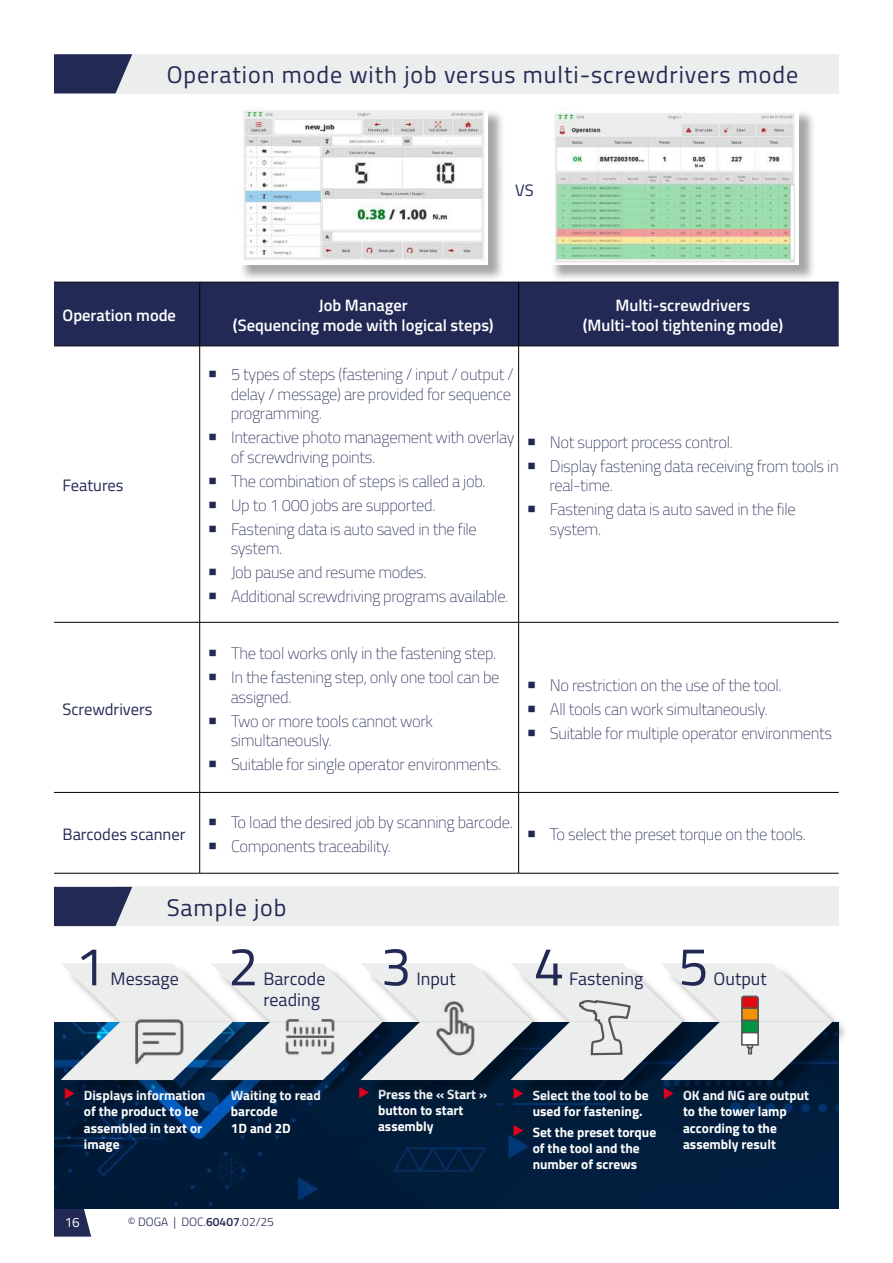
<style>
.page{position:relative;width:893px;height:1263px;background:#fff}
.page>*{position:absolute;margin:0;border:0;box-sizing:border-box;transform-origin:0 0}
.t1{font:54px "Titillium Web";color:#222954}
.t2{font:24px "Titillium Web";letter-spacing:.04em;color:#222954}
.t3{font:18px "Titillium Web";color:#222954}
.t4{font:100 16.5px/24px "Titillium Web";letter-spacing:-.02em;color:#222954}
.t5{font:600 16.5px/19.8px "Titillium Web";color:#fff;text-align:center}
.t6{font:16.5px "Titillium Web";color:#222954}
.t7{font:700 13.5px/16.2px "Titillium Web";color:#fff}
.t8{font:13.5px "Titillium Web";color:#fff}
.t9{font:300 12px "Titillium Web";color:#222954}
.s1{font-weight:600}
</style>
<div class="page">
<svg style="left:54px;top:1209px;width:37px;height:27px"></svg>
<img style="left:54px;top:1022px;width:785px;height:187px">
<div style="left:239px;top:110px;width:266px;height:172px;background:#000;opacity:.35"></div>
<img style="left:239px;top:108px;width:249px;height:157px">
<div style="left:54px;top:283px;width:785px;height:63px;background:#222954"></div>
<svg style="left:54px;top:347px;width:785px;height:526px"></svg>
<hr style="left:54px;top:282px;width:146px;height:1px;background:#000">
<hr style="left:200px;top:282px;width:319px;height:1px;background:#000">
<hr style="left:519px;top:282px;width:320px;height:1px;background:#000">
<hr style="left:518px;top:282px;width:1px;height:64px;background:#000">
<hr style="left:518px;top:346px;width:1px;height:276px;background:#000">
<hr style="left:518px;top:622px;width:1px;height:170px;background:#000">
<hr style="left:518px;top:792px;width:1px;height:81px;background:#000">
<hr style="left:199px;top:282px;width:1px;height:64px;background:#000">
<hr style="left:54px;top:346px;width:146px;height:1px;background:#000">
<hr style="left:200px;top:346px;width:319px;height:1px;background:#000">
<hr style="left:199px;top:346px;width:1px;height:276px;background:#000">
<hr style="left:519px;top:346px;width:320px;height:1px;background:#000">
<hr style="left:54px;top:622px;width:146px;height:1px;background:#000">
<hr style="left:200px;top:622px;width:319px;height:1px;background:#000">
<hr style="left:199px;top:622px;width:1px;height:170px;background:#000">
<hr style="left:519px;top:622px;width:320px;height:1px;background:#000">
<hr style="left:54px;top:792px;width:146px;height:1px;background:#000">
<hr style="left:200px;top:792px;width:319px;height:1px;background:#000">
<hr style="left:199px;top:792px;width:1px;height:81px;background:#000">
<hr style="left:519px;top:792px;width:320px;height:1px;background:#000">
<hr style="left:54px;top:873px;width:146px;height:1px;background:#000">
<hr style="left:200px;top:873px;width:319px;height:1px;background:#000">
<hr style="left:519px;top:873px;width:320px;height:1px;background:#000">
<div style="left:115px;top:887px;width:724px;height:39px;background:#eceded"></div>
<svg style="left:54px;top:887px;width:78px;height:39px;background:#373d63"></svg>
<div style="left:64px;top:965px;width:786px;height:134px;background:#000;opacity:.35"></div>
<svg style="left:61px;top:963px;width:771px;height:117px;background:#c8ced3"></svg>
<img style="left:424px;top:997px;width:63px;height:63px">
<img style="left:128px;top:1010px;width:63px;height:63px">
<svg style="left:579px;top:1000px;width:52px;height:55px;background:#d1d2d2"></svg>
<svg style="left:747px;top:1046px;width:6px;height:8px"></svg>
<svg style="left:741px;top:995px;width:18px;height:12px"></svg>
<div style="left:742px;top:1008px;width:16px;height:12px;background:#f39200"></div>
<div style="left:741px;top:1007px;width:18px;height:14px;border:2px solid #575756"></div>
<div style="left:742px;top:1020px;width:16px;height:13px;background:#009641"></div>
<div style="left:741px;top:1020px;width:18px;height:13px;border:2px solid #575756"></div>
<div style="left:742px;top:1032px;width:16px;height:13px;background:#fff"></div>
<div style="left:741px;top:1032px;width:18px;height:14px;border:2px solid #575756"></div>
<img style="left:286px;top:1012px;width:48px;height:49px">
<div style="left:550px;top:110px;width:266px;height:172px;background:#000;opacity:.35"></div>
<img style="left:550px;top:108px;width:249px;height:157px">
<div style="left:115px;top:54px;width:724px;height:40px;background:#eceded"></div>
<svg style="left:54px;top:54px;width:78px;height:39px;background:#373e64"></svg>
<svg style="left:210px;top:371px;width:6px;height:7px"></svg>
<svg style="left:210px;top:434px;width:6px;height:7px"></svg>
<svg style="left:210px;top:478px;width:6px;height:6px"></svg>
<svg style="left:210px;top:502px;width:6px;height:6px"></svg>
<svg style="left:210px;top:526px;width:6px;height:6px"></svg>
<svg style="left:210px;top:569px;width:6px;height:7px"></svg>
<svg style="left:210px;top:593px;width:6px;height:7px"></svg>
<svg style="left:528px;top:439px;width:7px;height:6px"></svg>
<svg style="left:528px;top:463px;width:7px;height:6px"></svg>
<svg style="left:528px;top:506px;width:7px;height:7px"></svg>
<svg style="left:210px;top:650px;width:6px;height:6px"></svg>
<svg style="left:210px;top:674px;width:6px;height:6px"></svg>
<svg style="left:210px;top:717px;width:6px;height:7px"></svg>
<svg style="left:210px;top:761px;width:6px;height:6px"></svg>
<svg style="left:528px;top:681px;width:7px;height:7px"></svg>
<svg style="left:528px;top:705px;width:7px;height:7px"></svg>
<svg style="left:528px;top:729px;width:7px;height:7px"></svg>
<svg style="left:210px;top:819px;width:6px;height:6px"></svg>
<svg style="left:210px;top:843px;width:6px;height:6px"></svg>
<svg style="left:528px;top:831px;width:7px;height:6px"></svg>
<svg style="left:65px;top:1088px;width:30px;height:13px"></svg>
<svg style="left:359px;top:1086px;width:31px;height:14px"></svg>
<svg style="left:514px;top:1087px;width:30px;height:14px"></svg>
<svg style="left:514px;top:1124px;width:30px;height:14px"></svg>
<svg style="left:664px;top:1088px;width:30px;height:13px"></svg>
<h2 class="t2" style="left:167px;top:57px;width:633px">Operation mode with job versus multi-screwdrivers mode</h2>
<p class="t6" style="left:515px;top:178px;width:20px">VS</p>
<p class="t5" style="left:63px;top:305px;width:115px">Operation mode</p>
<p class="t5" style="left:233px;top:295px;width:262px">Job Manager<br>(Sequencing mode with logical steps)</p>
<p class="t5" style="left:583px;top:295px;width:202px">Multi-screwdrivers (Multi-tool tightening mode)</p>
<p class="t6" style="left:63px;top:473px;width:63px">Features</p>
<p class="t6" style="left:63px;top:697px;width:91px">Screwdrivers</p>
<p class="t6" style="left:63px;top:822px;width:125px">Barcodes scanner</p>
<p class="t4" style="left:231px;top:364px;width:284px;line-height:19.5px">5 types of steps (fastening / input / output / delay / message) are provided for sequence programming.</p>
<p class="t4" style="left:231px;top:427px;width:285px;line-height:19.5px">Interactive photo management with overlay of screwdriving points.</p>
<p class="t4" style="left:231px;top:468px;width:256px">The combination of steps is called a job.<br>Up to 1 000 jobs are supported.<br>Fastening data is auto saved in the file</p>
<p class="t4" style="left:231px;top:536px;width:279px">system.<br>Job pause and resume modes.<br>Additional screwdriving programs available.</p>
<p class="t4" style="left:231px;top:640px;width:270px">The tool works only in the fastening step.<br>In the fastening step, only one tool can be</p>
<p class="t4" style="left:231px;top:684px;width:204px">assigned.<br>Two or more tools cannot work</p>
<p class="t4" style="left:231px;top:727px;width:272px">simultaneously.<br>Suitable for single operator environments.</p>
<p class="t4" style="left:231px;top:809px;width:283px">To load the desired job by scanning barcode.<br>Components traceability.</p>
<h2 class="t2" style="left:167px;top:890px;width:121px">Sample job</h2>
<p class="t4" style="left:550px;top:429px;width:290px">Not support process control.<br>Display fastening data receiving from tools in</p>
<p class="t4" style="left:550px;top:473px;width:248px">real-time.<br>Fastening data is auto saved in the file</p>
<p class="t4" style="left:550px;top:516px;width:53px">system.</p>
<p class="t4" style="left:550px;top:672px;width:283px">No restriction on the use of the tool.<br>All tools can work simultaneously.<br>Suitable for multiple operator environments</p>
<p class="t4" style="left:550px;top:821px;width:257px">To select the preset torque on the tools.</p>
<h1 class="t1" style="left:75px;top:927px;width:32px">1</h1>
<p class="t3" style="left:111px;top:966px;width:70px">Message</p>
<h1 class="t1" style="left:228px;top:927px;width:32px">2</h1>
<p class="t3" style="left:263px;top:966px;width:64px">Barcode</p>
<p class="t3" style="left:263px;top:987px;width:58px">reading</p>
<h1 class="t1" style="left:381px;top:927px;width:32px">3</h1>
<h1 class="t1" style="left:534px;top:927px;width:32px">4</h1>
<h1 class="t1" style="left:678px;top:927px;width:32px">5</h1>
<p class="t3" style="left:416px;top:966px;width:41px">Input</p>
<p class="t3" style="left:569px;top:966px;width:76px">Fastening</p>
<p class="t3" style="left:714px;top:966px;width:55px">Output</p>
<p class="t7" style="left:84px;top:1087px;width:123px">Displays information of the product to be assembled in text or image</p>
<p class="t7" style="left:231px;top:1087px;width:92px">Waiting to read barcode<br>1D and 2D</p>
<p class="t7" style="left:378px;top:1085px;width:111px">Press the « Start » button to start assembly</p>
<p class="t7" style="left:533px;top:1086px;width:118px">Select the tool to be used for fastening.</p>
<p class="t7" style="left:533px;top:1123px;width:125px">Set the preset torque of the tool and the number of screws</p>
<p class="t8" style="left:65px;top:1212px;width:17px">16</p>
<p class="t9" style="left:128px;top:1213px;width:148px">© DOGA | DOC.<span class="s1">60407</span>.02/25</p>
<p class="t7" style="left:683px;top:1087px;width:128px">OK and NG are output to the tower lamp according to the assembly result</p>
</div>
